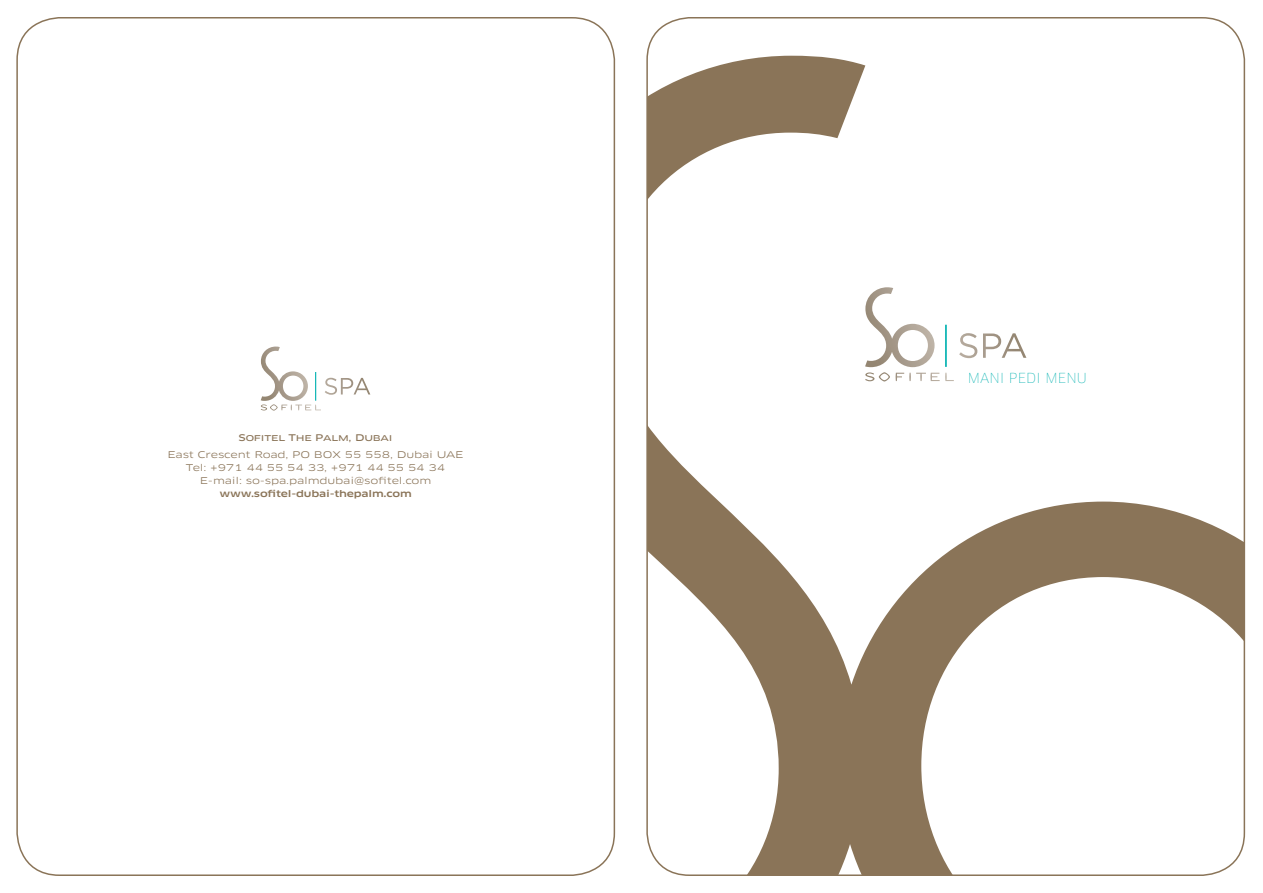
<style>
.page{position:relative;width:1263px;height:893px;background:#fff}
.page>*{position:absolute;margin:0;border:0;box-sizing:border-box;transform-origin:0 0}
.t1{font:100 13.5px "Clan OT";letter-spacing:.01em;color:#00b1b0}
.t2{font:9px "Clan OT Extd";letter-spacing:-.02em;color:#8a7458}
.t3{font:500 9px "Clan OT Extd";letter-spacing:-.02em;color:#8a7458}
.t4{font:9px "Clan OT Extd News";letter-spacing:-.02em;color:#8a7458}
</style>
<div class="page">
<svg style="left:649px;top:56px;width:595px;height:819px"></svg>
<svg style="left:983px;top:333px;width:43px;height:25px"></svg>
<svg style="left:865px;top:287px;width:112px;height:94px"></svg>
<svg style="left:261px;top:347px;width:109px;height:64px"></svg>
<p class="t4" style="left:239px;top:432px;width:155px">Sofitel The Palm, Dubai</p>
<p class="t2" style="left:167px;top:449px;width:298px">East Crescent Road, PO BOX 55 558, Dubai UAE</p>
<p class="t2" style="left:186px;top:462px;width:261px">Tel: +971 44 55 54 33, +971 44 55 54 34</p>
<p class="t2" style="left:200px;top:475px;width:233px">E-mail: so-spa.palmdubai@sofitel.com</p>
<p class="t3" style="left:219px;top:488px;width:194px">www.sofitel-dubai-thepalm.com</p>
<p class="t1" style="left:968px;top:370px;width:121px">MANI PEDI MENU</p>
</div>
